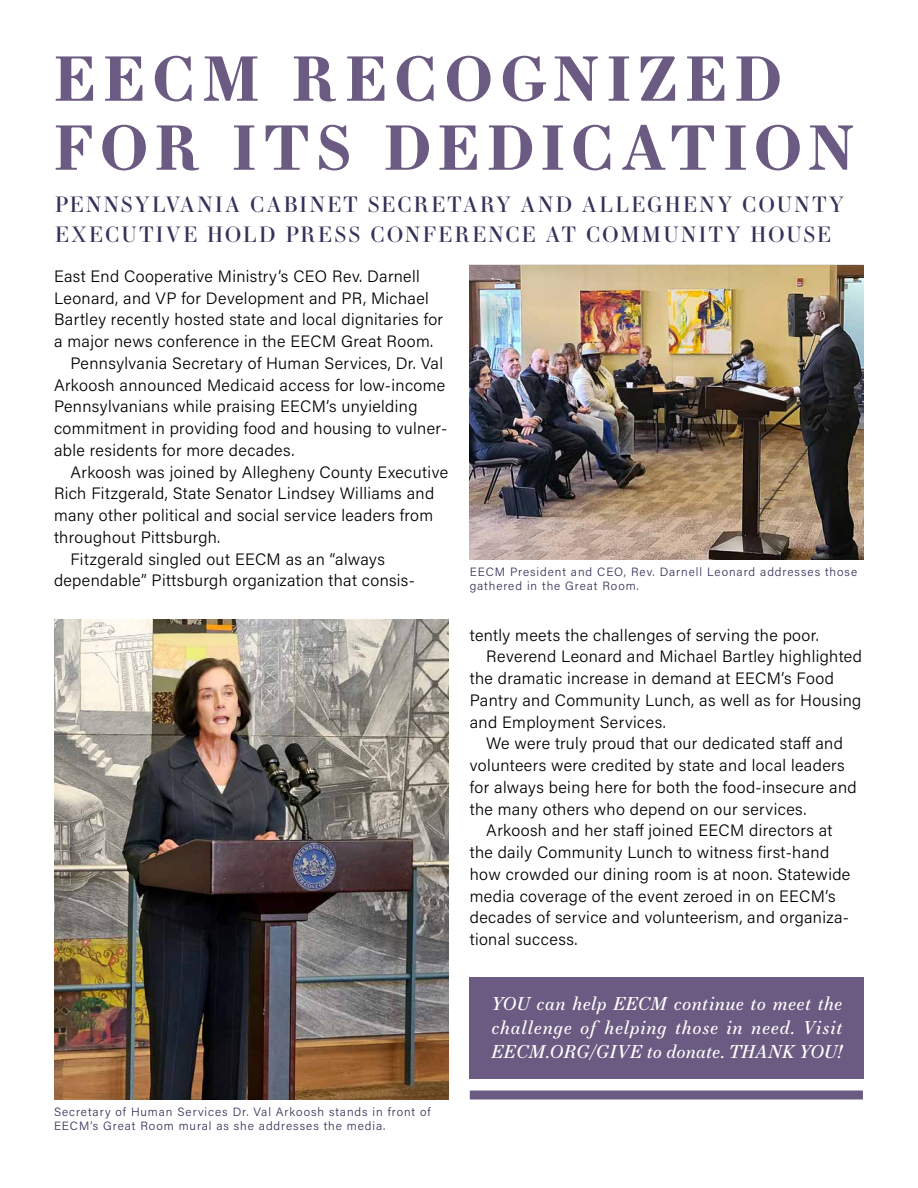
<style>
.page{position:relative;width:918px;height:1188px;background:#fff}
.page>*{position:absolute;margin:0;border:0;box-sizing:border-box;transform-origin:0 0}
.t1{font:700 61.5px/69px "Essonnes Text";letter-spacing:.115em;color:#6b5a81}
.t2{font:21px/30px "Essonnes Display";letter-spacing:.11em;color:#393059}
.t3{font:italic 18px/24px "Essonnes Text";letter-spacing:.03em;color:#fff;text-align:justify}
.t4{font:16.5px "Acumin Variable Concept";letter-spacing:.02em;color:#000}
.t5{font:12px/13.5px "Acumin Variable Concept";letter-spacing:.075em;color:#393059}
</style>
<div class="page">
<img style="left:54px;top:620px;width:394px;height:479px">
<img style="left:470px;top:266px;width:394px;height:293px">
<div style="left:470px;top:978px;width:394px;height:101px;background:#6b5a81"></div>
<div style="left:470px;top:1090px;width:393px;height:10px;background:#6b5a81"></div>
<h1 class="t1" style="left:54px;top:44px;width:801px">EECM RECOGNIZED<br>FOR ITS DEDICATION</h1>
<p class="t2" style="left:55px;top:189px;width:790px">PENNSYLVANIA CABINET SECRETARY AND ALLEGHENY COUNTY<br>EXECUTIVE HOLD PRESS CONFERENCE AT COMMUNITY HOUSE</p>
<p class="t4" style="left:54px;top:265px;width:367px">East End Cooperative Ministry’s CEO Rev. Darnell</p>
<p class="t4" style="left:54px;top:287px;width:376px">Leonard, and VP for Development and PR, Michael</p>
<p class="t4" style="left:54px;top:308px;width:391px">Bartley recently hosted state and local dignitaries for</p>
<p class="t4" style="left:54px;top:330px;width:381px">a major news conference in the EECM Great Room.</p>
<p class="t4" style="left:70px;top:352px;width:374px">Pennsylvania Secretary of Human Services, Dr. Val</p>
<p class="t4" style="left:54px;top:374px;width:393px">Arkoosh announced Medicaid access for low-income</p>
<p class="t4" style="left:54px;top:395px;width:365px">Pennsylvanians while praising EECM’s unyielding</p>
<p class="t4" style="left:54px;top:417px;width:395px">commitment in providing food and housing to vulner-</p>
<p class="t4" style="left:54px;top:439px;width:242px">able residents for more decades.</p>
<p class="t4" style="left:70px;top:461px;width:379px">Arkoosh was joined by Allegheny County Executive</p>
<p class="t4" style="left:54px;top:482px;width:382px">Rich Fitzgerald, State Senator Lindsey Williams and</p>
<p class="t4" style="left:54px;top:504px;width:381px">many other political and social service leaders from</p>
<p class="t4" style="left:54px;top:526px;width:168px">throughout Pittsburgh.</p>
<p class="t4" style="left:70px;top:548px;width:316px">Fitzgerald singled out EECM as an “always</p>
<p class="t4" style="left:54px;top:569px;width:362px">dependable” Pittsburgh organization that consis-</p>
<p class="t5" style="left:54px;top:1105px;width:378px">Secretary of Human Services Dr. Val Arkoosh stands in front of<br>EECM’s Great Room mural as she addresses the media.</p>
<p class="t5" style="left:470px;top:565px;width:389px">EECM President and CEO, Rev. Darnell Leonard addresses those gathered in the Great Room.</p>
<p class="t4" style="left:470px;top:624px;width:351px">tently meets the challenges of serving the poor.</p>
<p class="t4" style="left:486px;top:645px;width:377px">Reverend Leonard and Michael Bartley highlighted</p>
<p class="t4" style="left:470px;top:667px;width:366px">the dramatic increase in demand at EECM’s Food</p>
<p class="t4" style="left:470px;top:689px;width:393px">Pantry and Community Lunch, as well as for Housing</p>
<p class="t4" style="left:470px;top:710px;width:198px">and Employment Services.</p>
<p class="t4" style="left:486px;top:732px;width:358px">We were truly proud that our dedicated staff and</p>
<p class="t4" style="left:470px;top:754px;width:376px">volunteers were credited by state and local leaders</p>
<p class="t4" style="left:470px;top:776px;width:389px">for always being here for both the food-insecure and</p>
<p class="t4" style="left:470px;top:797px;width:338px">the many others who depend on our services.</p>
<p class="t4" style="left:486px;top:819px;width:348px">Arkoosh and her staff joined EECM directors at</p>
<p class="t4" style="left:470px;top:841px;width:361px">the daily Community Lunch to witness first-hand</p>
<p class="t4" style="left:470px;top:863px;width:382px">how crowded our dining room is at noon. Statewide</p>
<p class="t4" style="left:470px;top:884px;width:367px">media coverage of the event zeroed in on EECM’s</p>
<p class="t4" style="left:470px;top:906px;width:381px">decades of service and volunteerism, and organiza-</p>
<p class="t4" style="left:470px;top:928px;width:109px">tional success.</p>
<p class="t3" style="left:491px;top:991px;width:353px">YOU can help EECM continue to meet the challenge of helping those in need. Visit EECM.ORG/GIVE to donate. THANK YOU!</p>
</div>
